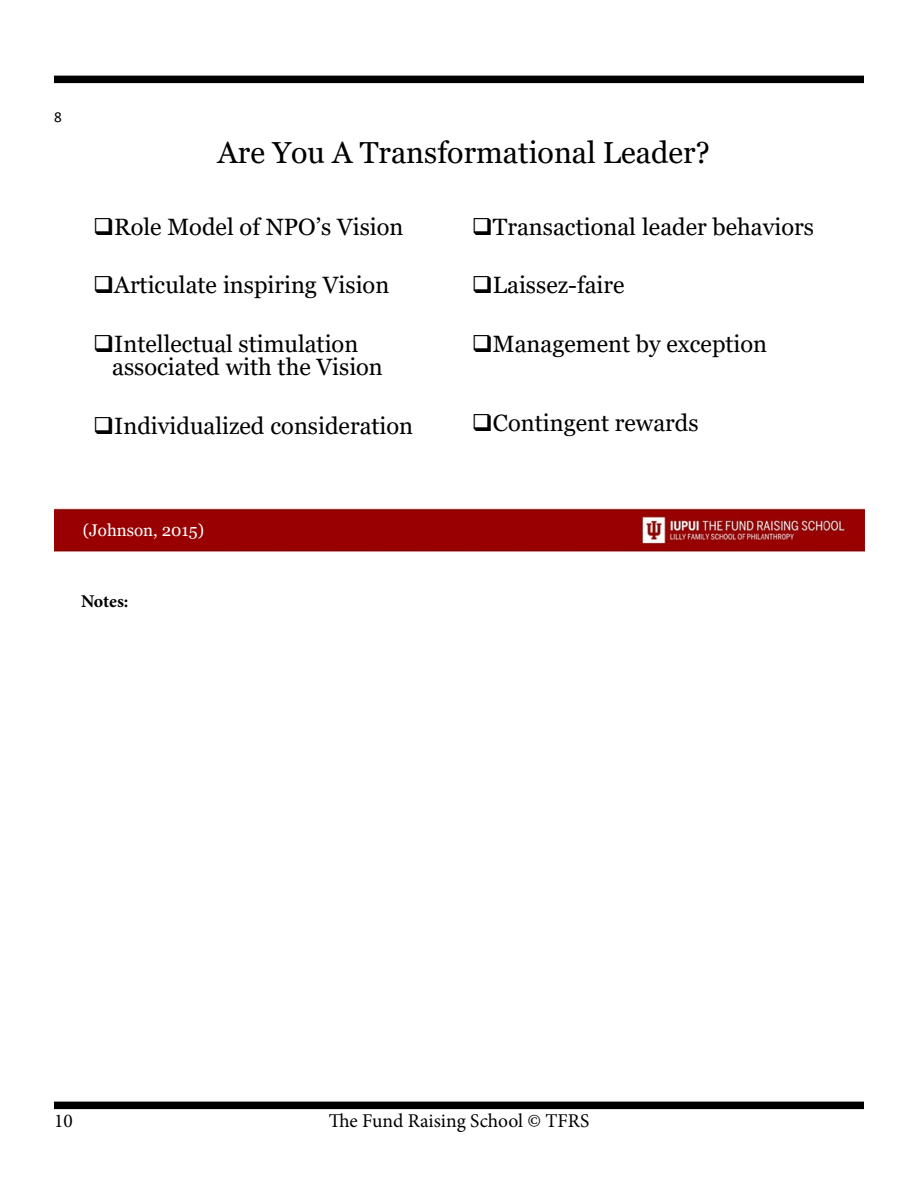
<style>
.page{position:relative;width:918px;height:1188px;background:#fff}
.page>*{position:absolute;margin:0;border:0;box-sizing:border-box;transform-origin:0 0}
.t1{font:30.3px "Georgia";color:#000}
.t2{font:23.55px/22.6px "Georgia";color:#000}
.t3{font:19.5px "Minion Pro";color:#000}
.t4{font:700 18px "Minion Pro";letter-spacing:-.01em;color:#000}
.t5{font:16.95px "Georgia";color:#fff}
.t6{font:15.15px "Calibri";color:#000}
</style>
<div class="page">
<div style="left:54px;top:76px;width:810px;height:7px;background:#000"></div>
<div style="left:54px;top:1102px;width:810px;height:7px;background:#000"></div>
<img style="left:54px;top:508px;width:810px;height:44px">
<p class="t6" style="left:54px;top:107px;width:9px">8</p>
<p class="t1" style="left:218px;top:135px;width:494px">Are You A Transformational Leader?</p>
<p class="t2" style="left:93px;top:216px;width:312px">❑Role Model of NPO’s Vision</p>
<p class="t2" style="left:472px;top:216px;width:344px">❑Transactional leader behaviors</p>
<p class="t2" style="left:93px;top:274px;width:298px">❑Articulate inspiring Vision</p>
<p class="t2" style="left:112px;top:333px;width:272px;text-indent:-19px">❑Intellectual stimulation associated with the Vision</p>
<p class="t2" style="left:472px;top:274px;width:154px">❑Laissez-faire</p>
<p class="t2" style="left:472px;top:333px;width:297px">❑Management by exception</p>
<p class="t2" style="left:93px;top:415px;width:322px">❑Individualized consideration</p>
<p class="t2" style="left:472px;top:412px;width:228px">❑Contingent rewards</p>
<p class="t5" style="left:83px;top:520px;width:123px">(Johnson, 2015)</p>
<p class="t4" style="left:81px;top:589px;width:49px">Notes:</p>
<p class="t3" style="left:54px;top:1107px;width:20px">10</p>
<p class="t3" style="left:329px;top:1107px;width:262px">The Fund Raising School © TFRS</p>
</div>
